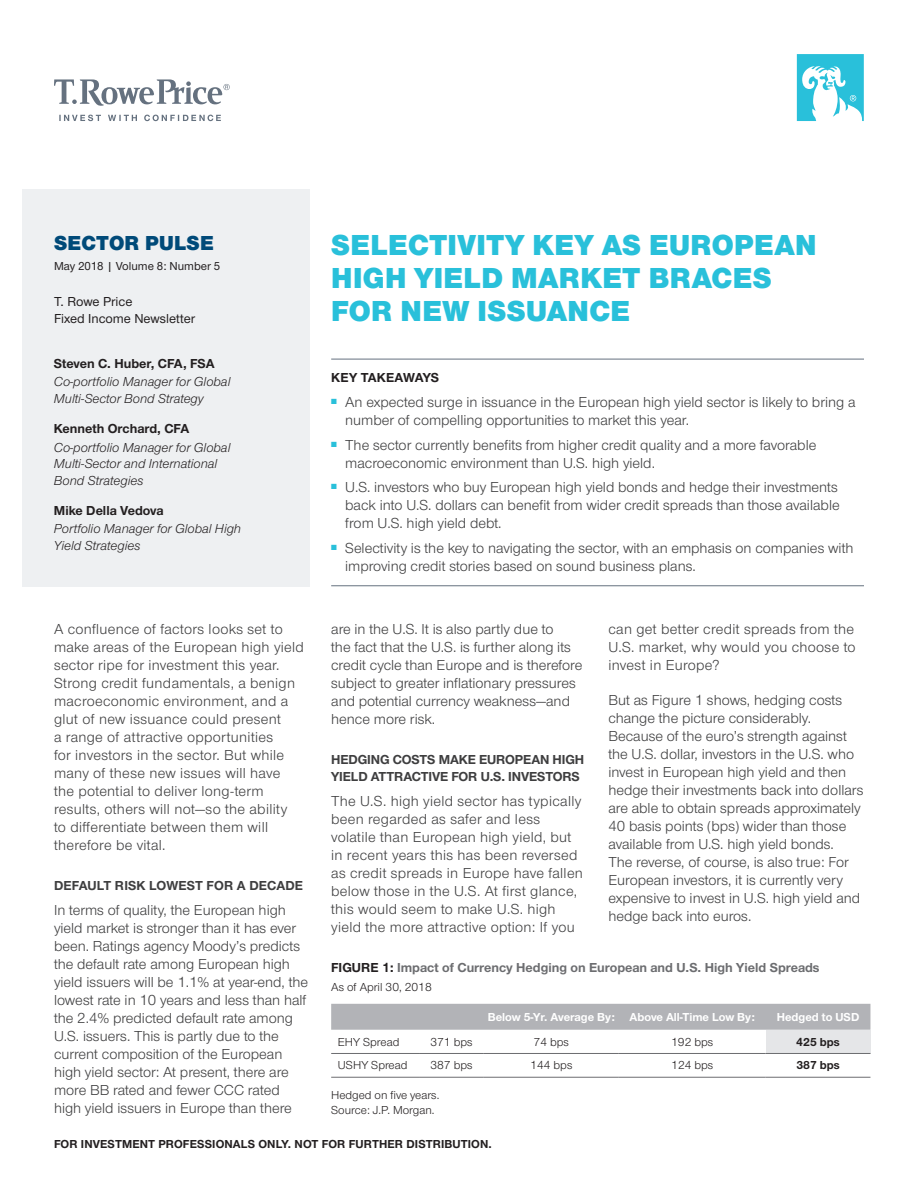
<style>
.page{position:relative;width:918px;height:1188px;background:#fff}
.page>*{position:absolute;margin:0;border:0;box-sizing:border-box;transform-origin:0 0}
.t1{font:900 30px/33px "Nimbus Sans Novus";letter-spacing:.01em;color:#29c0da}
.t2{font:900 21px "Nimbus Sans Novus";letter-spacing:.01em;color:#004a79}
.t3{font:15px/18px "Nimbus Sans Novus";color:#3e3e3f}
.t4{font:15px/18px "Nimbus Sans Novus";letter-spacing:.02em;color:#3e3e3f}
.t5{font:italic 13.5px/16.5px "Nimbus Sans Novus";color:#231f20}
.t6{font:700 13.5px "Nimbus Sans Novus";color:#231f20}
.t7{font:700 13.5px "Nimbus Sans Novus";color:#6c6d70}
.t8{font:700 13.5px/17.2px "Nimbus Sans Novus";letter-spacing:-.01em;color:#3e3e3f}
.t9{font:500 13.5px/16.5px "Nimbus Sans Novus";color:#231f20}
.t10{font:700 13.5px "Nimbus Sans Novus";letter-spacing:.01em;color:#3e3e3f}
.t11{font:12px/14.4px "Nimbus Sans Novus";color:#231f20}
.t12{font:700 12px "Nimbus Sans Novus";letter-spacing:.01em;color:#231f20}
.t13{font:700 12px "Nimbus Sans Novus";color:#fff}
.t14{font:500 12px "Nimbus Sans Novus";color:#231f20}
.s1{color:#231f20}
</style>
<div class="page">
<svg style="left:59px;top:115px;width:162px;height:6px"></svg>
<svg style="left:54px;top:79px;width:176px;height:27px"></svg>
<svg style="left:797px;top:54px;width:67px;height:67px"></svg>
<div style="left:22px;top:189px;width:288px;height:397px;background:#eef0f2"></div>
<hr style="left:331px;top:585px;width:533px;height:1px;background:#65717f">
<hr style="left:331px;top:359px;width:533px;height:1px;background:#65717f">
<div style="left:331px;top:1004px;width:539px;height:26px;background:#b2b3b7"></div>
<div style="left:766px;top:1030px;width:104px;height:23px;background:#e5e6e8"></div>
<hr style="left:331px;top:1053px;width:88px;height:1px;background:#6c6d70">
<hr style="left:419px;top:1053px;width:65px;height:1px;background:#6c6d70">
<hr style="left:484px;top:1053px;width:135px;height:1px;background:#6c6d70">
<hr style="left:619px;top:1053px;width:147px;height:1px;background:#6c6d70">
<hr style="left:766px;top:1053px;width:104px;height:1px;background:#6c6d70">
<hr style="left:331px;top:1077px;width:88px;height:1px;background:#6c6d70">
<hr style="left:419px;top:1077px;width:65px;height:1px;background:#6c6d70">
<hr style="left:484px;top:1077px;width:135px;height:1px;background:#6c6d70">
<hr style="left:619px;top:1077px;width:147px;height:1px;background:#6c6d70">
<hr style="left:766px;top:1077px;width:104px;height:1px;background:#6c6d70">
<h2 class="t2" style="left:54px;top:228px;width:161px">SECTOR PULSE</h2>
<p class="t14" style="left:54px;top:258px;width:168px">May 2018 | Volume 8: Number 5</p>
<p class="t9" style="left:54px;top:293px;width:143px">T. Rowe Price<br>Fixed Income Newsletter</p>
<p class="t6" style="left:54px;top:354px;width:162px">Steven C. Huber, CFA, FSA</p>
<p class="t5" style="left:54px;top:373px;width:178px">Co-portfolio Manager for Global<br>Multi-Sector Bond Strategy</p>
<p class="t6" style="left:54px;top:419px;width:137px">Kenneth Orchard, CFA</p>
<p class="t5" style="left:54px;top:438px;width:178px">Co-portfolio Manager for Global<br>Multi-Sector and International<br>Bond Strategies</p>
<p class="t6" style="left:54px;top:501px;width:111px">Mike Della Vedova</p>
<p class="t5" style="left:54px;top:520px;width:189px">Portfolio Manager for Global High<br>Yield Strategies</p>
<p class="t4" style="left:54px;top:620px;width:251px">A confluence of factors looks set to make areas of the European high yield sector ripe for investment this year.<br>Strong credit fundamentals, a benign macroeconomic environment, and a glut of new issuance could present<br>a range of attractive opportunities<br>for investors in the sector. But while many of these new issues will have the potential to deliver long-term results, others will not—so the ability<br>to differentiate between them will therefore be vital.</p>
<p class="t10" style="left:54px;top:876px;width:251px">DEFAULT RISK LOWEST FOR A DECADE</p>
<p class="t3" style="left:54px;top:900px;width:256px">In terms of quality, the European high yield market is stronger than it has ever been. Ratings agency Moody’s predicts the default rate among European high yield issuers will be 1.1% at year-end, the lowest rate in 10 years and less than half the 2.4% predicted default rate among U.S. issuers. This is partly due to the current composition of the European high yield sector: At present, there are more BB rated and fewer CCC rated high yield issuers in Europe than there</p>
<h1 class="t1" style="left:331px;top:227px;width:487px">SELECTIVITY KEY AS EUROPEAN<br>HIGH YIELD MARKET BRACES<br>FOR NEW ISSUANCE</h1>
<p class="t6" style="left:331px;top:368px;width:109px">KEY TAKEAWAYS</p>
<p class="t3" style="left:345px;top:392px;width:512px;text-indent:-14px"><sup>■</sup> An expected surge in issuance in the European high yield sector is likely to bring a number of compelling opportunities to market this year.</p>
<p class="t3" style="left:345px;top:435px;width:473px;text-indent:-14px"><sup>■</sup> The sector currently benefits from higher credit quality and a more favorable macroeconomic environment than U.S. high yield.</p>
<p class="t3" style="left:345px;top:478px;width:496px;text-indent:-14px"><sup>■</sup> U.S. investors who buy European high yield bonds and hedge their investments back into U.S. dollars can benefit from wider credit spreads than those available from U.S. high yield debt.</p>
<p class="t3" style="left:345px;top:539px;width:510px;text-indent:-14px"><sup>■</sup> Selectivity is the key to navigating the sector, with an emphasis on companies with improving credit stories based on sound business plans.</p>
<p class="t3" style="left:331px;top:620px;width:253px">are in the U.S. It is also partly due to<br>the fact that the U.S. is further along its credit cycle than Europe and is therefore subject to greater inflationary pressures and potential currency weakness—and hence more risk.</p>
<p class="t8" style="left:331px;top:750px;width:255px">HEDGING COSTS MAKE EUROPEAN HIGH<br>YIELD ATTRACTIVE FOR U.S. INVESTORS</p>
<p class="t4" style="left:331px;top:792px;width:253px">The U.S. high yield sector has typically been regarded as safer and less volatile than European high yield, but in recent years this has been reversed as credit spreads in Europe have fallen below those in the U.S. At first glance, this would seem to make U.S. high yield the more attractive option: If you</p>
<p class="t3" style="left:608px;top:620px;width:249px;text-align:justify">can get better credit spreads from the U.S. market, why would you choose to invest in Europe?</p>
<p class="t3" style="left:608px;top:690px;width:257px">But as Figure 1 shows, hedging costs change the picture considerably.<br>Because of the euro’s strength against the U.S. dollar, investors in the U.S. who invest in European high yield and then hedge their investments back into dollars are able to obtain spreads approximately 40 basis points (bps) wider than those available from U.S. high yield bonds.<br>The reverse, of course, is also true: For European investors, it is currently very expensive to invest in U.S. high yield and hedge back into euros.</p>
<p class="t7" style="left:331px;top:959px;width:490px"><span class="s1">FIGURE 1:</span> Impact of Currency Hedging on European and U.S. High Yield Spreads</p>
<p class="t11" style="left:331px;top:979px;width:102px">As of April 30, 2018</p>
<p class="t13" style="left:488px;top:1009px;width:269px">Below 5-Yr. Average By: Above All-Time Low By:</p>
<p class="t13" style="left:777px;top:1009px;width:84px">Hedged to USD</p>
<p class="t11" style="left:338px;top:1034px;width:63px">EHY Spread</p>
<p class="t11" style="left:430px;top:1034px;width:44px">371 bps</p>
<p class="t11" style="left:534px;top:1034px;width:37px">74 bps</p>
<p class="t11" style="left:671px;top:1034px;width:44px">192 bps</p>
<p class="t12" style="left:796px;top:1034px;width:45px">425 bps</p>
<p class="t11" style="left:338px;top:1058px;width:71px">USHY Spread</p>
<p class="t11" style="left:430px;top:1058px;width:44px">387 bps</p>
<p class="t11" style="left:530px;top:1058px;width:44px">144 bps</p>
<p class="t11" style="left:671px;top:1058px;width:44px">124 bps</p>
<p class="t12" style="left:796px;top:1057px;width:45px">387 bps</p>
<p class="t11" style="left:331px;top:1088px;width:110px">Hedged on five years.<br>Source: J.P. Morgan.</p>
<p class="t12" style="left:54px;top:1135px;width:439px">FOR INVESTMENT PROFESSIONALS ONLY. NOT FOR FURTHER DISTRIBUTION.</p>
</div>
